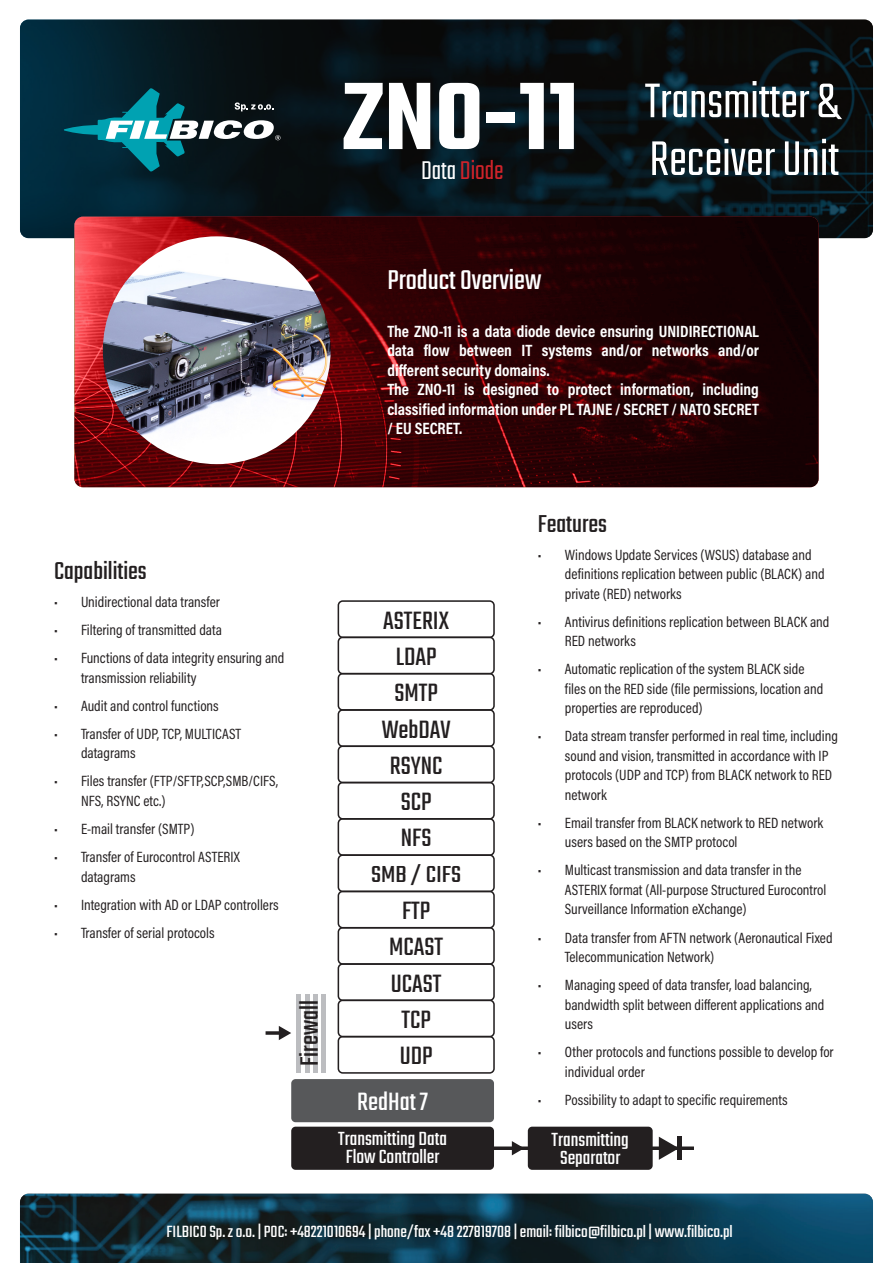
<style>
.page{position:relative;width:893px;height:1263px;background:#fff}
.page>*{position:absolute;margin:0;border:0;box-sizing:border-box;transform-origin:0 0}
.t1{font:600 104.1px "Teko";color:#fff}
.t2{font:300 54px "Teko";color:#fff}
.t3{font:30px "Teko";color:#fff}
.t4{font:300 28.5px "Teko";color:#d1232a}
.t5{font:27.75px/36.3px "Teko";color:#231f20;text-align:center}
.t6{font:27.75px "Teko";color:#fff}
.t7{font:27px "Teko";color:#231f20}
.t8{font:25.65px "Teko";color:#231f20;scale:1.08 1}
.t9{font:21px/18px "Teko";color:#fff;text-align:center}
.t10{font:18px "Teko";color:#fff}
.Body{font:700 16.5px/19.5px "Acumin Pro Cond";color:#fff;text-align:justify}
.t11{font:15px/19.5px "Acumin Pro Cond";color:#231f20}
.s1{color:#fff}
</style>
<div class="page">
<svg style="left:20px;top:20px;width:853px;height:218px;background:#07151b"></svg>
<svg style="left:64px;top:88px;width:217px;height:84px;background:#204a53"></svg>
<img style="left:20px;top:1194px;width:853px;height:69px">
<div style="left:338px;top:600px;width:157px;height:38px;border:2px solid #231f20;border-radius:4px"></div>
<div style="left:338px;top:637px;width:157px;height:37px;border:2px solid #231f20;border-radius:4px"></div>
<div style="left:338px;top:673px;width:157px;height:38px;border:2px solid #231f20;border-radius:4px"></div>
<div style="left:338px;top:709px;width:157px;height:38px;border:2px solid #231f20;border-radius:4px"></div>
<div style="left:338px;top:745px;width:157px;height:38px;border:2px solid #231f20;border-radius:4px"></div>
<div style="left:338px;top:782px;width:157px;height:38px;border:2px solid #231f20;border-radius:4px"></div>
<div style="left:338px;top:818px;width:157px;height:38px;border:2px solid #231f20;border-radius:4px"></div>
<div style="left:338px;top:854px;width:157px;height:38px;border:2px solid #231f20;border-radius:4px"></div>
<div style="left:338px;top:891px;width:157px;height:37px;border:2px solid #231f20;border-radius:4px"></div>
<div style="left:338px;top:927px;width:157px;height:38px;border:2px solid #231f20;border-radius:4px"></div>
<div style="left:338px;top:963px;width:157px;height:38px;border:2px solid #231f20;border-radius:4px"></div>
<div style="left:338px;top:999px;width:157px;height:38px;border:2px solid #231f20;border-radius:4px"></div>
<div style="left:338px;top:1036px;width:157px;height:38px;border:2px solid #231f20;border-radius:4px"></div>
<div style="left:291px;top:1079px;width:203px;height:43px;background:#57585a;border-radius:4px"></div>
<div style="left:291px;top:1127px;width:203px;height:43px;background:#231f20;border-radius:4px"></div>
<div style="left:528px;top:1127px;width:125px;height:43px;background:#231f20;border-radius:4px"></div>
<div style="left:296px;top:994px;width:5px;height:78px;background:#bcbdc0"></div>
<div style="left:305px;top:994px;width:5px;height:78px;background:#bcbdc0"></div>
<div style="left:313px;top:994px;width:5px;height:78px;background:#bcbdc0"></div>
<hr style="left:322px;top:994px;width:4px;height:78px;background:#bcbdc0">
<svg style="left:279px;top:1026px;width:12px;height:14px"></svg>
<svg style="left:266px;top:1031px;width:19px;height:4px"></svg>
<svg style="left:512px;top:1141px;width:9px;height:14px"></svg>
<svg style="left:494px;top:1146px;width:34px;height:4px"></svg>
<svg style="left:659px;top:1137px;width:17px;height:23px"></svg>
<hr style="left:677px;top:1137px;width:4px;height:23px;background:#231f20">
<hr style="left:642px;top:1146px;width:52px;height:4px;background:#231f20">
<img style="left:74px;top:217px;width:745px;height:270px">
<img style="left:103px;top:236px;width:228px;height:228px;border-radius:114px">
<p class="t1" style="left:342px;top:53px;width:238px">ZNO-11</p>
<p class="t4" style="left:421px;top:154px;width:84px"><span class="s1">Data</span> Diode</p>
<p class="t2" style="left:645px;top:71px;width:196px">Transmitter &amp;</p>
<p class="t2" style="left:649px;top:129px;width:191px">Receiver Unit</p>
<p class="t3" style="left:387px;top:263px;width:155px">Product Overview</p>
<p class="Body" style="left:387px;top:321px;width:373px">The ZNO-11 is a data diode device ensuring UNIDIRECTIONAL data flow between IT systems and/or networks and/or different security domains.</p>
<p class="Body" style="left:387px;top:379px;width:373px">The ZNO-11 is designed to protect information, including classified information under PL TAJNE / SECRET / NATO SECRET / EU SECRET.</p>
<p class="t7" style="left:54px;top:556px;width:94px">Capabilities</p>
<p class="t11" style="left:54px;top:592px;width:168px">• Unidirectional data transfer</p>
<p class="t11" style="left:54px;top:620px;width:169px">• Filtering of transmitted data</p>
<p class="t11" style="left:81px;top:648px;width:205px;text-indent:-27px">• Functions of data integrity ensuring and transmission reliability</p>
<p class="t11" style="left:54px;top:696px;width:166px">• Audit and control functions</p>
<p class="t11" style="left:81px;top:724px;width:162px;text-indent:-27px">• Transfer of UDP, TCP, MULTICAST datagrams</p>
<p class="t11" style="left:81px;top:771px;width:198px;text-indent:-27px">• Files transfer (FTP/SFTP,SCP,SMB/CIFS,<br>NFS, RSYNC etc.)</p>
<p class="t11" style="left:54px;top:819px;width:142px">• E-mail transfer (SMTP)</p>
<p class="t11" style="left:81px;top:847px;width:160px;text-indent:-27px">• Transfer of Eurocontrol ASTERIX datagrams</p>
<p class="t11" style="left:54px;top:894px;width:226px">• Integration with AD or LDAP controllers</p>
<p class="t11" style="left:54px;top:922px;width:162px">• Transfer of serial protocols</p>
<p class="t5" style="left:293px;top:1066px;width:67px;rotate:-90deg">Firewall</p>
<p class="t7" style="left:538px;top:508px;width:71px">Features</p>
<p class="t11" style="left:565px;top:545px;width:261px;text-indent:-27px">• Windows Update Services (WSUS) database and definitions replication between public (BLACK) and private (RED) networks</p>
<p class="t11" style="left:565px;top:612px;width:266px;text-indent:-27px">• Antivirus definitions replication between BLACK and<br>RED networks</p>
<p class="t11" style="left:565px;top:659px;width:260px;text-indent:-27px">• Automatic replication of the system BLACK side files on the RED side (file permissions, location and properties are reproduced)</p>
<p class="t11" style="left:565px;top:726px;width:274px;text-indent:-27px">• Data stream transfer performed in real time, including sound and vision, transmitted in accordance with IP protocols (UDP and TCP) from BLACK network to RED network</p>
<p class="t11" style="left:565px;top:813px;width:260px;text-indent:-27px">• Email transfer from BLACK network to RED network users based on the SMTP protocol</p>
<p class="t11" style="left:565px;top:860px;width:263px;text-indent:-27px">• Multicast transmission and data transfer in the<br>ASTERIX format (All-purpose Structured Eurocontrol<br>Surveillance Information eXchange)</p>
<p class="t11" style="left:565px;top:927px;width:269px;text-indent:-27px">• Data transfer from AFTN network (Aeronautical Fixed<br>Telecommunication Network)</p>
<p class="t11" style="left:565px;top:975px;width:261px;text-indent:-27px">• Managing speed of data transfer, load balancing, bandwidth split between different applications and users</p>
<p class="t11" style="left:565px;top:1042px;width:270px;text-indent:-27px">• Other protocols and functions possible to develop for individual order</p>
<p class="t11" style="left:538px;top:1089px;width:251px">• Possibility to adapt to specific requirements</p>
<p class="t5" style="left:382px;top:604px;width:71px">ASTERIX<br>LDAP<br>SMTP<br>WebDAV<br>RSYNC<br>SCP<br>NFS</p>
<p class="t8" style="left:371px;top:860px;width:85px">SMB / CIFS</p>
<p class="t5" style="left:389px;top:894px;width:56px">FTP<br>MCAST<br>UCAST<br>TCP<br>UDP</p>
<p class="t6" style="left:357px;top:1086px;width:72px">RedHat 7</p>
<p class="t9" style="left:338px;top:1131px;width:110px">Transmitting Data<br>Flow Controller</p>
<p class="t9" style="left:552px;top:1132px;width:79px">Transmitting<br>Separator</p>
<p class="t10" style="left:167px;top:1221px;width:568px">FILBICO Sp. z o.o. | POC: +48221010694 | phone/fax +48 227819708 | email: filbico@filbico.pl | www.filbico.pl</p>
</div>
